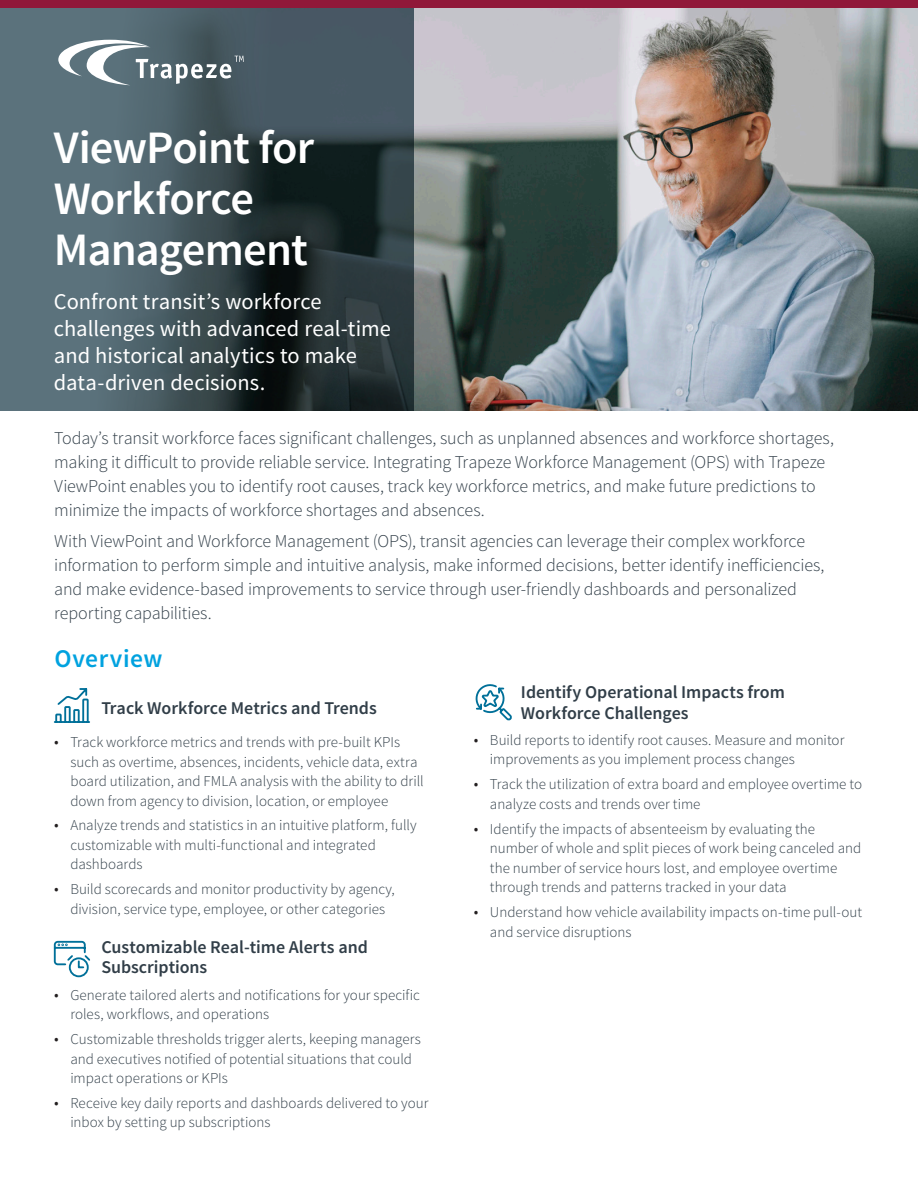
<style>
.page{position:relative;width:918px;height:1188px;background:#fff}
.page>*{position:absolute;margin:0;border:0;box-sizing:border-box;transform-origin:0 0}
.Page_Title{font:600 46.5px/51px "Source Sans Pro";letter-spacing:-.02em;color:#fff}
.Body_Header_-_Overvi{font:600 25.5px "Source Sans Pro";letter-spacing:.02em;color:#00a2df}
.Page_Title_Subhead{font:22.5px/27px "Source Sans Pro";color:#fff}
.Main_Body_Copy{font:300 18px/24px "Source Sans Pro";letter-spacing:-.01em;color:#313e48}
.Feature_Titles{font:600 18px/20.2px "Source Sans Pro";letter-spacing:-.005em;color:#313e48}
.t1{font:300 15px/19.5px "Source Sans Pro";color:#313e48}
.s1{font-size:16.5px;color:#231f20}
</style>
<div class="page">
<div style="left:0;top:0;width:918px;height:8px;background:#901839"></div>
<img style="left:414px;top:8px;width:504px;height:402px">
<svg style="left:0;top:8px;width:414px;height:402px;background:#3f5158"></svg>
<svg style="left:58px;top:40px;width:186px;height:45px"></svg>
<svg style="left:53px;top:940px;width:37px;height:38px"></svg>
<svg style="left:53px;top:688px;width:37px;height:35px"></svg>
<svg style="left:475px;top:684px;width:37px;height:37px"></svg>
<p class="Page_Title" style="left:54px;top:124px;width:262px">ViewPoint for<br>Workforce<br>Management</p>
<p class="Page_Title_Subhead" style="left:54px;top:289px;width:339px">Confront transit’s workforce challenges with advanced real-time and historical analytics to make data-driven decisions.</p>
<p class="Main_Body_Copy" style="left:54px;top:426px;width:781px">Today’s transit workforce faces significant challenges, such as unplanned absences and workforce shortages, making it difficult to provide reliable service. Integrating Trapeze Workforce Management (OPS) with Trapeze ViewPoint enables you to identify root causes, track key workforce metrics, and make future predictions to minimize the impacts of workforce shortages and absences.</p>
<p class="Main_Body_Copy" style="left:54px;top:529px;width:772px">With ViewPoint and Workforce Management (OPS), transit agencies can leverage their complex workforce information to perform simple and intuitive analysis, make informed decisions, better identify inefficiencies, and make evidence-based improvements to service through user-friendly dashboards and personalized reporting capabilities.</p>
<p class="Body_Header_-_Overvi" style="left:54px;top:643px;width:110px">Overview</p>
<p class="Feature_Titles" style="left:101px;top:698px;width:277px">Track Workforce Metrics and Trends</p>
<p class="t1" style="left:70px;top:732px;width:355px;text-indent:-16px"><span class="s1">•</span> Track workforce metrics and trends with pre-built KPIs such as overtime, absences, incidents, vehicle data, extra board utilization, and FMLA analysis with the ability to drill down from agency to division, location, or employee</p>
<p class="t1" style="left:70px;top:816px;width:348px;text-indent:-16px"><span class="s1">•</span> Analyze trends and statistics in an intuitive platform, fully customizable with multi-functional and integrated dashboards</p>
<p class="t1" style="left:54px;top:880px;width:342px;text-align:center"><span class="s1">•</span> Build scorecards and monitor productivity by agency, division, service type, employee, or other categories</p>
<p class="Feature_Titles" style="left:101px;top:937px;width:268px">Customizable Real-time Alerts and<br>Subscriptions</p>
<p class="t1" style="left:70px;top:985px;width:351px;text-indent:-16px"><span class="s1">•</span> Generate tailored alerts and notifications for your specific roles, workflows, and operations</p>
<p class="t1" style="left:70px;top:1029px;width:352px;text-indent:-16px"><span class="s1">•</span> Customizable thresholds trigger alerts, keeping managers and executives notified of potential situations that could impact operations or KPIs</p>
<p class="t1" style="left:70px;top:1093px;width:360px;text-indent:-16px"><span class="s1">•</span> Receive key daily reports and dashboards delivered to your inbox by setting up subscriptions</p>
<p class="Feature_Titles" style="left:521px;top:683px;width:265px">Identify Operational Impacts from<br>Workforce Challenges</p>
<p class="t1" style="left:490px;top:730px;width:356px;text-indent:-16px"><span class="s1">•</span> Build reports to identify root causes. Measure and monitor improvements as you implement process changes</p>
<p class="t1" style="left:490px;top:775px;width:374px;text-indent:-16px"><span class="s1">•</span> Track the utilization of extra board and employee overtime to analyze costs and trends over time</p>
<p class="t1" style="left:490px;top:819px;width:373px;text-indent:-16px"><span class="s1">•</span> Identify the impacts of absenteeism by evaluating the number of whole and split pieces of work being canceled and the number of service hours lost, and employee overtime through trends and patterns tracked in your data</p>
<p class="t1" style="left:490px;top:902px;width:374px;text-indent:-16px"><span class="s1">•</span> Understand how vehicle availability impacts on-time pull-out and service disruptions</p>
</div>
